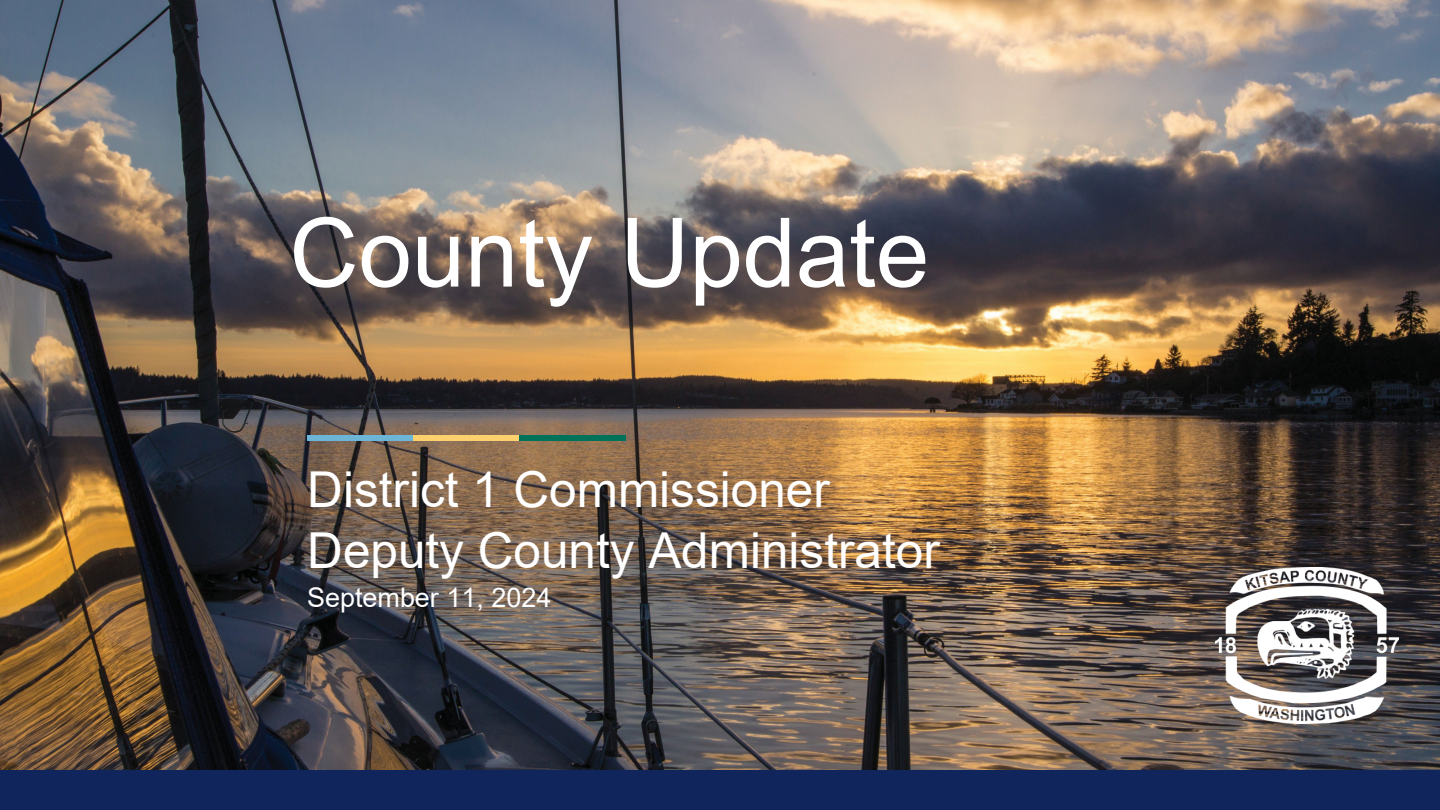
<style>
.page{position:relative;width:1440px;height:810px;background:#fff}
.page>*{position:absolute;margin:0;border:0;box-sizing:border-box;transform-origin:0 0}
.t1{font:96px "Arial";color:#fff}
.t2{font:49.5px "Arial";color:#fff}
.t3{font:27px "Arial";letter-spacing:-.005em;color:#fff}
</style>
<div class="page">
<img style="left:0;top:0;width:1439px;height:770px">
<div style="left:307px;top:435px;width:106px;height:6px;background:#6db5d6"></div>
<div style="left:413px;top:435px;width:107px;height:6px;background:#fcd16d"></div>
<div style="left:520px;top:435px;width:106px;height:6px;background:#007259"></div>
<div style="left:0;top:770px;width:1440px;height:40px;background:#0f255c"></div>
<img style="left:1215px;top:567px;width:184px;height:156px">
<h2 class="t1" style="left:289px;top:187px;width:641px">County Update</h2>
<p class="t2" style="left:307px;top:456px;width:524px">District 1 Commissioner</p>
<p class="t2" style="left:307px;top:517px;width:634px">Deputy County Administrator</p>
<p class="t3" style="left:307px;top:579px;width:246px">September 11, 2024</p>
</div>
